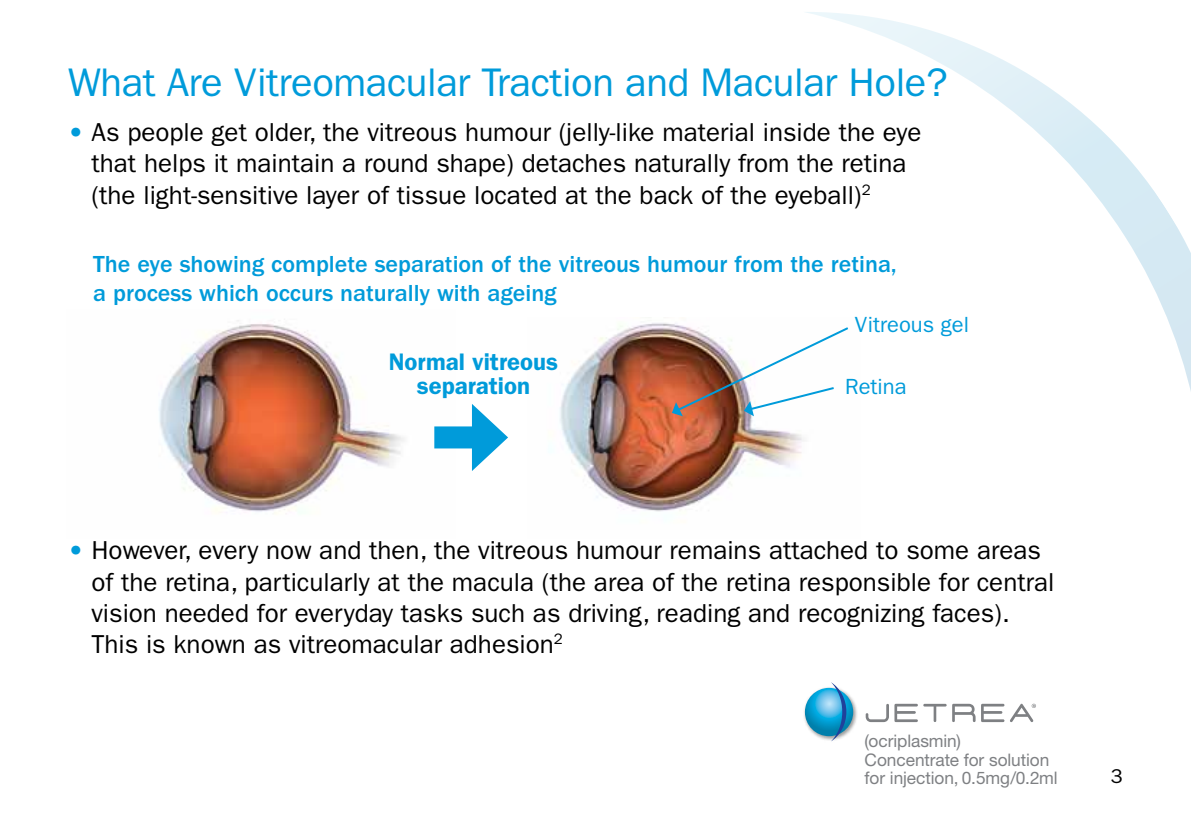
<style>
.page{position:relative;width:1191px;height:840px;background:#fff}
.page>*{position:absolute;margin:0;border:0;box-sizing:border-box;transform-origin:0 0}
.t1{font:40px "ITC Franklin Gothic Std";letter-spacing:-.01em;color:#009bda}
.t2{font:26px/31.2px "ITC Franklin Gothic Std";color:#000}
.t3{font:500 24px/28.8px "ITC Franklin Gothic Std";color:#009bda}
.t4{font:600 24px/24px "ITC Franklin Gothic Std";color:#009bda;text-align:center}
.t5{font:22px "ITC Franklin Gothic Std";color:#009bda}
.t6{font:20px "ITC Franklin Gothic Std";color:#000}
.t7{font:17.2px/18.6px "Helvetica Neue LT Std";letter-spacing:-.005em;color:#7e8083}
.s1{font-family:"ITC Franklin Gothic Std Hvy";color:#009bda}
</style>
<div class="page">
<img style="left:804px;top:692px;width:53px;height:50px">
<svg style="left:805px;top:687px;width:48px;height:48px"></svg>
<svg style="left:831px;top:682px;width:15px;height:59px"></svg>
<svg style="left:952px;top:703px;width:23px;height:18px"></svg>
<svg style="left:981px;top:703px;width:23px;height:18px"></svg>
<svg style="left:865px;top:703px;width:81px;height:18px"></svg>
<svg style="left:1010px;top:703px;width:26px;height:18px"></svg>
<svg style="left:806px;top:12px;width:385px;height:379px"></svg>
<img style="left:560px;top:317px;width:300px;height:195px">
<svg style="left:672px;top:325px;width:178px;height:91px"></svg>
<img style="left:159px;top:320px;width:296px;height:194px">
<div style="left:434px;top:426px;width:52px;height:22px;background:#009bda"></div>
<svg style="left:472px;top:404px;width:36px;height:67px"></svg>
<h1 class="t1" style="left:68px;top:59px;width:881px">What Are Vitreomacular Traction and Macular Hole?</h1>
<p class="t2" style="left:91px;top:117px;width:831px;text-indent:-23px"><span class="s1">•</span> As people get older, the vitreous humour (jelly-like material inside the eye that helps it maintain a round shape) detaches naturally from the retina (the light-sensitive layer of tissue located at the back of the eyeball)<sup>2</sup></p>
<p class="t3" style="left:93px;top:250px;width:805px">The eye showing complete separation of the vitreous humour from the retina, a process which occurs naturally with ageing</p>
<p class="t4" style="left:389px;top:349px;width:171px">Normal vitreous separation</p>
<p class="t5" style="left:855px;top:312px;width:116px">Vitreous gel</p>
<p class="t5" style="left:845px;top:374px;width:63px">Retina</p>
<p class="t2" style="left:91px;top:534px;width:964px;text-indent:-23px"><span class="s1">•</span> However, every now and then, the vitreous humour remains attached to some areas of the retina, particularly at the macula (the area of the retina responsible for central vision needed for everyday tasks such as driving, reading and recognizing faces).<br>This is known as vitreomacular adhesion<sup>2</sup></p>
<p class="t7" style="left:864px;top:731px;width:195px">(ocriplasmin)<br>Concentrate for solution for injection, 0.5mg/0.2ml</p>
<p class="t6" style="left:1111px;top:764px;width:13px">3</p>
</div>
